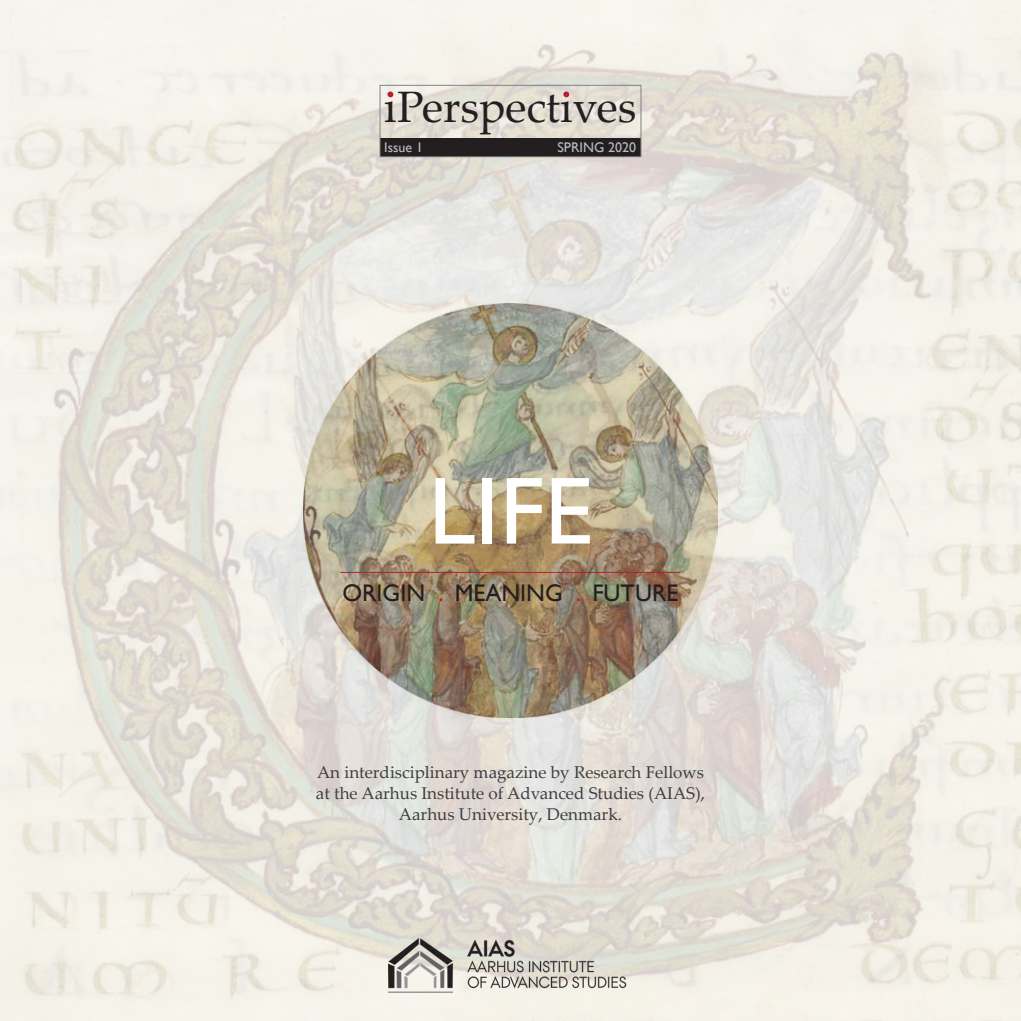
<style>
.page{position:relative;width:1021px;height:1021px;background:#fff}
.page>*{position:absolute;margin:0;border:0;box-sizing:border-box;transform-origin:0 0}
.t1{font:96px "Gill Sans";color:#fff}
.t2{font:44px "Palatino Linotype";color:#231f20}
.t3{font:24px "Gill Sans";color:#231f20}
.t4{font:17px/21px "Palatino Linotype";color:#3e3e3f;text-align:center}
.t5{font:14px "Gill Sans";color:#bcbdc0}
.s1{color:#be1e2d}
</style>
<div class="page">
<img style="left:0;top:0;width:1020px;height:1020px">
<svg style="left:387px;top:92px;width:6px;height:5px"></svg>
<svg style="left:563px;top:92px;width:6px;height:5px"></svg>
<div style="left:380px;top:138px;width:261px;height:19px;background:#231f20"></div>
<div style="left:380px;top:85px;width:261px;height:72px;border:1px solid #808285"></div>
<hr style="left:340px;top:572px;width:340px;height:1px;background:#be1e2d">
<img style="left:388px;top:938px;width:244px;height:54px">
<h2 class="t2" style="left:384px;top:76px;width:254px">iPerspectives</h2>
<p class="t5" style="left:384px;top:139px;width:40px">Issue 1</p>
<p class="t5" style="left:557px;top:139px;width:80px">SPRING 2020</p>
<h1 class="t1" style="left:428px;top:455px;width:166px">LIFE</h1>
<h3 class="t3" style="left:342px;top:579px;width:338px">ORIGIN <span class="s1">.</span> MEANING <span class="s1">.</span> FUTURE</h3>
<p class="t4" style="left:316px;top:761px;width:390px">An interdisciplinary magazine by Research Fellows at the Aarhus Institute of Advanced Studies (AIAS),<br>Aarhus University, Denmark.</p>
</div>
